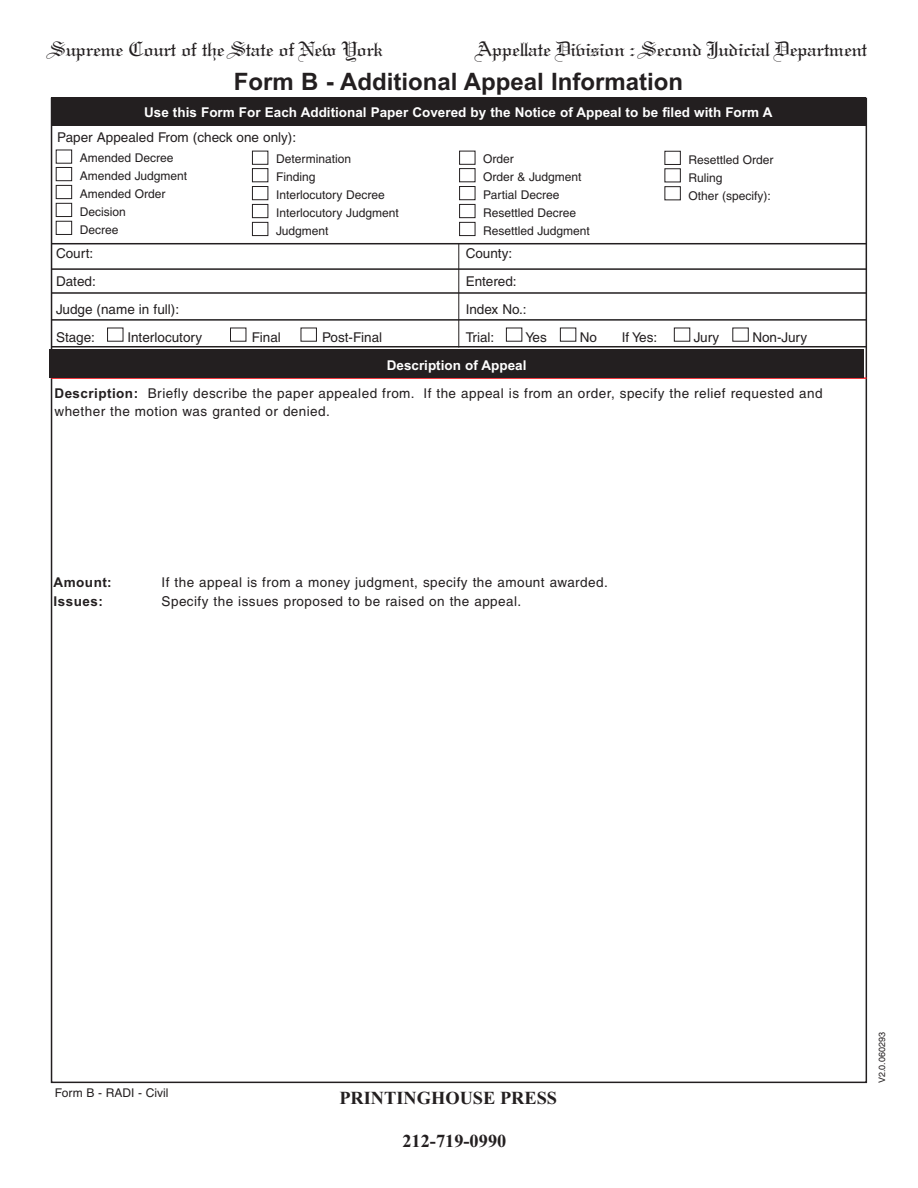
<style>
.page{position:relative;width:918px;height:1188px;background:#fff}
.page>*{position:absolute;margin:0;border:0;box-sizing:border-box;transform-origin:0 0}
.t1{font:700 24px "Arial";color:#231f20}
.t2{font:21px "Wedding Text BT";color:#231f20}
.t3{font:700 18.3px "Times New Roman";color:#231f20}
.t4{font:13.5px/18.3px "Helvetica";letter-spacing:.035em;color:#231f20}
.t5{font:700 13.5px "Arial";color:#fff}
.t6{font:13.5px "Helvetica";color:#231f20}
.t7{font:700 13.5px "Arial";letter-spacing:.035em;color:#231f20}
.t8{font:12px/18px "Helvetica";color:#231f20}
.t9{font:9px "Helvetica";color:#231f20}
.s1{font-family:"Arial";font-weight:700}
</style>
<div class="page">
<svg style="left:55px;top:149px;width:17px;height:86px"></svg>
<svg style="left:252px;top:150px;width:17px;height:86px"></svg>
<svg style="left:459px;top:150px;width:17px;height:86px"></svg>
<svg style="left:664px;top:150px;width:17px;height:51px"></svg>
<svg style="left:107px;top:327px;width:642px;height:15px"></svg>
<hr style="left:51px;top:243px;width:816px;height:1px;background:#231f20">
<hr style="left:51px;top:268px;width:816px;height:2px;background:#231f20">
<hr style="left:51px;top:292px;width:816px;height:2px;background:#231f20">
<hr style="left:51px;top:319px;width:816px;height:2px;background:#231f20">
<hr style="left:51px;top:346px;width:816px;height:1px;background:#231f20">
<hr style="left:51px;top:377px;width:816px;height:2px;background:#ed1e25">
<div style="left:51px;top:97px;width:815px;height:29px;background:#231f20"></div>
<div style="left:50px;top:349px;width:814px;height:29px;background:#231f20"></div>
<hr style="left:459px;top:244px;width:1px;height:103px;background:#231f20">
<h2 class="t2" style="left:50px;top:36px;width:335px">Supreme Court of the State of New York</h2>
<h2 class="t2" style="left:477px;top:36px;width:392px">Appellate Division : Second Judicial Department</h2>
<h1 class="t1" style="left:234px;top:73px;width:451px">Form B - Additional Appeal Information</h1>
<p class="t5" style="left:144px;top:108px;width:630px">Use this Form For Each Additional Paper Covered by the Notice of Appeal to be filed with Form A</p>
<p class="t6" style="left:57px;top:132px;width:240px">Paper Appealed From (check one only):</p>
<p class="t8" style="left:80px;top:150px;width:109px">Amended Decree<br>Amended Judgment<br>Amended Order<br>Decision<br>Decree</p>
<p class="t8" style="left:276px;top:151px;width:124px">Determination<br>Finding<br>Interlocutory Decree<br>Interlocutory Judgment<br>Judgment</p>
<p class="t8" style="left:483px;top:151px;width:108px">Order<br>Order &amp; Judgment<br>Partial Decree<br>Resettled Decree<br>Resettled Judgment</p>
<p class="t8" style="left:689px;top:151px;width:86px">Resettled Order<br>Ruling<br>Other (specify):</p>
<p class="t4" style="left:56px;top:246px;width:39px">Court:</p>
<p class="t4" style="left:466px;top:246px;width:48px">County:</p>
<p class="t4" style="left:56px;top:274px;width:41px">Dated:</p>
<p class="t6" style="left:466px;top:276px;width:52px">Entered:</p>
<p class="t6" style="left:56px;top:304px;width:125px">Judge (name in full):</p>
<p class="t4" style="left:466px;top:301px;width:62px">Index No.:</p>
<p class="t4" style="left:56px;top:329px;width:41px">Stage:</p>
<p class="t6" style="left:127px;top:332px;width:76px">Interlocutory</p>
<p class="t4" style="left:252px;top:329px;width:31px">Final</p>
<p class="t6" style="left:322px;top:332px;width:62px">Post-Final</p>
<p class="t4" style="left:466px;top:329px;width:30px">Trial:</p>
<p class="t4" style="left:525px;top:329px;width:23px">Yes</p>
<p class="t4" style="left:580px;top:329px;width:19px">No</p>
<p class="t4" style="left:622px;top:329px;width:37px">If Yes:</p>
<p class="t4" style="left:694px;top:329px;width:27px">Jury</p>
<p class="t4" style="left:752px;top:329px;width:56px">Non-Jury</p>
<p class="t5" style="left:387px;top:360px;width:141px">Description of Appeal</p>
<p class="t4" style="left:54px;top:386px;width:770px"><span class="s1">Description:</span> Briefly describe the paper appealed from. If the appeal is from an order, specify the relief requested and whether the motion was granted or denied.</p>
<p class="t7" style="left:54px;top:578px;width:60px">Amount:</p>
<p class="t4" style="left:162px;top:575px;width:448px">If the appeal is from a money judgment, specify the amount awarded.</p>
<p class="t7" style="left:54px;top:596px;width:51px">Issues:</p>
<p class="t4" style="left:162px;top:593px;width:361px">Specify the issues proposed to be raised on the appeal.</p>
<p class="t8" style="left:55px;top:1085px;width:115px">Form B - RADI - Civil</p>
<h3 class="t3" style="left:339px;top:1087px;width:219px">PRINTINGHOUSE PRESS</h3>
<h3 class="t3" style="left:402px;top:1130px;width:106px">212-719-0990</h3>
<p class="t9" style="left:879px;top:1083px;width:53px;rotate:-90deg">V2.0.060293</p>
</div>
